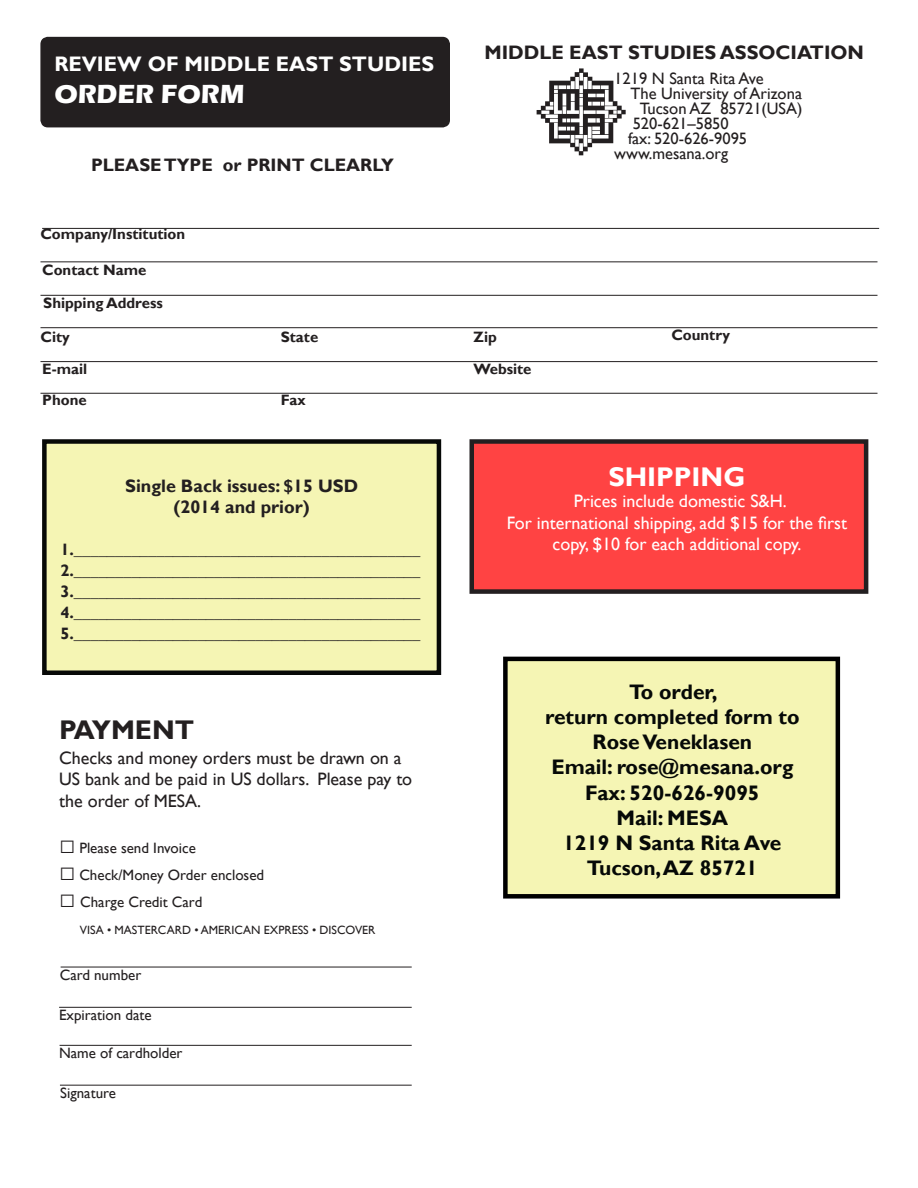
<style>
.page{position:relative;width:918px;height:1188px;background:#fff}
.page>*{position:absolute;margin:0;border:0;box-sizing:border-box;transform-origin:0 0}
.t1{font:700 27px "Eras ITC";color:#fff}
.t2{font:700 27px "Gill Sans";color:#fff}
.t3{font:700 27px "Gill Sans";color:#231f20}
.t4{font:700 21px "Gill Sans";color:#060907}
.t5{font:700 21px "Gill Sans";color:#fff}
.t6{font:700 19.5px "Gill Sans";color:#231f20}
.t7{font:18px/21.6px "Gill Sans";color:#fff;text-align:center}
.t8{font:18px "Gill Sans";color:#231f20}
.t9{font:700 18px "Gill Sans";color:#231f20}
.t10{font:700 16.5px "Gill Sans";color:#231f20}
.t11{font:16.5px/15px "Gill Sans";color:#231f20}
.t12{font:15px/27px "Gill Sans";color:#231f20}
.t13{font:700 15px "Gill Sans";color:#231f20}
.t14{font:12px "Gill Sans";color:#231f20}
</style>
<div class="page">
<div style="left:41px;top:38px;width:408px;height:89px;background:#231f20;border-radius:7px"></div>
<div style="left:40px;top:37px;width:410px;height:90px;border:2px solid #231f20;border-radius:7px"></div>
<hr style="left:40px;top:261px;width:838px;height:1px;background:#231f20">
<hr style="left:40px;top:327px;width:838px;height:1px;background:#231f20">
<hr style="left:40px;top:361px;width:838px;height:1px;background:#231f20">
<hr style="left:40px;top:295px;width:838px;height:1px;background:#231f20">
<hr style="left:40px;top:393px;width:838px;height:1px;background:#231f20">
<img style="left:536px;top:68px;width:90px;height:88px">
<hr style="left:61px;top:967px;width:351px;height:1px;background:#231f20">
<hr style="left:59px;top:1007px;width:353px;height:1px;background:#231f20">
<hr style="left:60px;top:1045px;width:352px;height:1px;background:#231f20">
<hr style="left:60px;top:1085px;width:352px;height:1px;background:#231f20">
<div style="left:472px;top:441px;width:394px;height:151px;background:#ff4343"></div>
<div style="left:470px;top:439px;width:398px;height:155px;border:4px solid #231f20"></div>
<div style="left:503px;top:657px;width:337px;height:242px;background:#f5f5b4;border:4px solid #000"></div>
<hr style="left:42px;top:228px;width:837px;height:1px;background:#231f20">
<div style="left:44px;top:441px;width:395px;height:232px;background:#f5f5b4"></div>
<div style="left:42px;top:439px;width:399px;height:236px;border:4px solid #070907"></div>
<p class="t5" style="left:54px;top:51px;width:381px">REVIEW OF MIDDLE EAST STUDIES</p>
<p class="t1" style="left:54px;top:79px;width:192px">ORDER FORM</p>
<p class="t9" style="left:91px;top:154px;width:304px">PLEASE TYPE or PRINT CLEARLY</p>
<p class="t13" style="left:40px;top:225px;width:146px">Company/Institution</p>
<p class="t13" style="left:42px;top:261px;width:106px">Contact Name</p>
<p class="t13" style="left:43px;top:294px;width:121px">Shipping Address</p>
<p class="t6" style="left:484px;top:41px;width:381px">MIDDLE EAST STUDIES ASSOCIATION</p>
<p class="t11" style="left:631px;top:72px;width:173px;text-indent:-16px">1219 N Santa Rita Ave<br>The University of Arizona</p>
<p class="t11" style="left:640px;top:102px;width:164px">Tucson AZ 85721(USA)</p>
<p class="t11" style="left:633px;top:117px;width:98px">520-621–5850</p>
<p class="t11" style="left:628px;top:132px;width:121px">fax: 520-626-9095</p>
<p class="t11" style="left:614px;top:147px;width:115px">www.mesana.org</p>
<p class="t13" style="left:40px;top:328px;width:31px">City</p>
<p class="t13" style="left:281px;top:328px;width:39px">State</p>
<p class="t13" style="left:474px;top:328px;width:25px">Zip</p>
<p class="t13" style="left:671px;top:326px;width:60px">Country</p>
<p class="t13" style="left:42px;top:360px;width:46px">E-mail</p>
<p class="t13" style="left:42px;top:391px;width:46px">Phone</p>
<p class="t13" style="left:281px;top:391px;width:27px">Fax</p>
<p class="t9" style="left:125px;top:475px;width:235px">Single Back issues: $15 USD</p>
<p class="t9" style="left:173px;top:496px;width:138px">(2014 and prior)</p>
<p class="t10" style="left:60px;top:539px;width:362px">1.__________________________________________</p>
<p class="t10" style="left:60px;top:560px;width:362px">2.__________________________________________</p>
<p class="t10" style="left:60px;top:581px;width:362px">3.__________________________________________</p>
<p class="t10" style="left:60px;top:602px;width:362px">4.__________________________________________</p>
<p class="t10" style="left:60px;top:623px;width:362px">5.__________________________________________</p>
<p class="t3" style="left:59px;top:714px;width:137px">PAYMENT</p>
<p class="t8" style="left:59px;top:747px;width:344px">Checks and money orders must be drawn on a</p>
<p class="t8" style="left:59px;top:769px;width:355px">US bank and be paid in US dollars. Please pay to</p>
<p class="t8" style="left:59px;top:790px;width:144px">the order of MESA.</p>
<p class="t12" style="left:79px;top:834px;width:118px">Please send Invoice</p>
<p class="t12" style="left:79px;top:861px;width:186px">Check/Money Order enclosed<br>Charge Credit Card</p>
<p class="t14" style="left:80px;top:923px;width:297px">VISA • MASTERCARD • AMERICAN EXPRESS • DISCOVER</p>
<p class="t12" style="left:60px;top:962px;width:83px">Card number</p>
<p class="t12" style="left:59px;top:1002px;width:94px">Expiration date</p>
<p class="t12" style="left:59px;top:1040px;width:125px">Name of cardholder</p>
<p class="t12" style="left:60px;top:1080px;width:57px">Signature</p>
<p class="t13" style="left:474px;top:360px;width:60px">Website</p>
<p class="t2" style="left:608px;top:460px;width:138px">SHIPPING</p>
<p class="t7" style="left:574px;top:491px;width:215px">Prices include domestic S&amp;H.</p>
<p class="t7" style="left:507px;top:512px;width:342px">For international shipping, add $15 for the first copy, $10 for each additional copy.</p>
<p class="t4" style="left:629px;top:679px;width:90px">To order,</p>
<p class="t4" style="left:545px;top:704px;width:256px">return completed form to</p>
<p class="t4" style="left:593px;top:730px;width:161px">Rose Veneklasen</p>
<p class="t4" style="left:551px;top:755px;width:244px">Email: rose@mesana.org</p>
<p class="t4" style="left:585px;top:780px;width:176px">Fax: 520-626-9095</p>
<p class="t4" style="left:617px;top:805px;width:113px">Mail: MESA</p>
<p class="t4" style="left:563px;top:830px;width:220px">1219 N Santa Rita Ave</p>
<p class="t4" style="left:587px;top:856px;width:172px">Tucson, AZ 85721</p>
</div>
